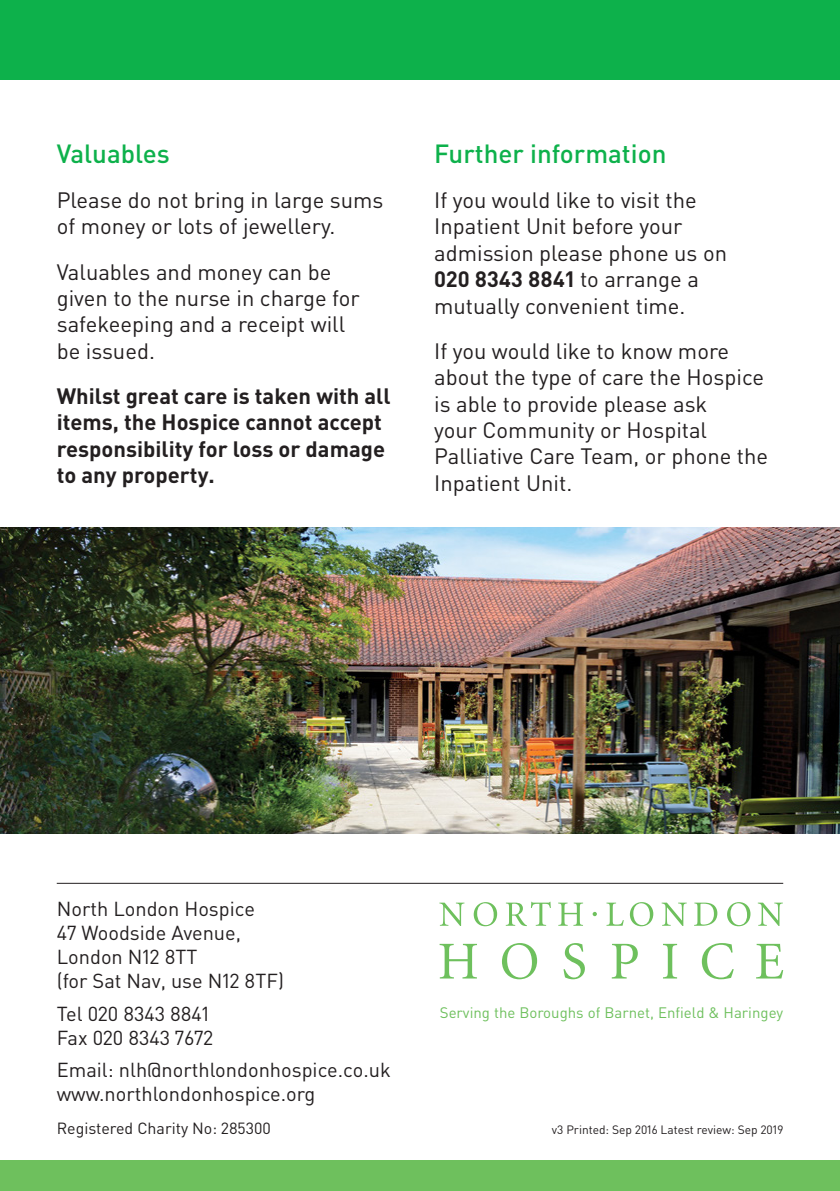
<style>
.page{position:relative;width:840px;height:1191px;background:#fff}
.page>*{position:absolute;margin:0;border:0;box-sizing:border-box;transform-origin:0 0}
.t1{font:500 26px "DIN Pro";color:#0db14b}
.t2{font:22px/26.4px "DIN Pro";color:#231f20}
.t3{font:700 22px/26.4px "DIN Pro";color:#231f20}
.t4{font:20px/24px "DIN Pro";color:#231f20}
.t5{font:16px "DIN Pro";color:#231f20}
.t6{font:15px "DIN Pro";color:#6ec05d}
.t7{font:12px "DIN Pro";color:#231f20}
.s1{font-weight:700}
</style>
<div class="page">
<div style="left:0;top:1160px;width:839px;height:31px;background:#6ec05d"></div>
<div style="left:0;top:0;width:839px;height:79px;background:#0db14b"></div>
<img style="left:0;top:527px;width:839px;height:306px">
<hr style="left:57px;top:882px;width:725px;height:1px;background:#231f20">
<svg style="left:439px;top:902px;width:25px;height:24px"></svg>
<svg style="left:473px;top:902px;width:24px;height:24px"></svg>
<svg style="left:505px;top:901px;width:45px;height:25px"></svg>
<svg style="left:558px;top:902px;width:24px;height:23px"></svg>
<svg style="left:592px;top:912px;width:4px;height:4px"></svg>
<svg style="left:606px;top:902px;width:17px;height:23px"></svg>
<svg style="left:629px;top:902px;width:24px;height:24px"></svg>
<svg style="left:661px;top:902px;width:25px;height:24px"></svg>
<svg style="left:694px;top:902px;width:23px;height:23px"></svg>
<svg style="left:727px;top:902px;width:23px;height:24px"></svg>
<svg style="left:757px;top:902px;width:25px;height:24px"></svg>
<svg style="left:439px;top:944px;width:37px;height:34px"></svg>
<svg style="left:502px;top:943px;width:35px;height:36px"></svg>
<svg style="left:563px;top:943px;width:21px;height:36px"></svg>
<svg style="left:611px;top:944px;width:26px;height:34px"></svg>
<svg style="left:663px;top:944px;width:13px;height:34px"></svg>
<svg style="left:701px;top:943px;width:32px;height:36px"></svg>
<svg style="left:756px;top:944px;width:26px;height:34px"></svg>
<p class="t1" style="left:57px;top:136px;width:114px">Valuables</p>
<p class="t2" style="left:57px;top:186px;width:328px">Please do not bring in large sums of money or lots of jewellery.</p>
<p class="t2" style="left:57px;top:257px;width:304px">Valuables and money can be given to the nurse in charge for safekeeping and a receipt will be issued.</p>
<p class="t3" style="left:57px;top:382px;width:335px">Whilst great care is taken with all items, the Hospice cannot accept responsibility for loss or damage to any property.</p>
<p class="t1" style="left:434px;top:136px;width:234px">Further information</p>
<p class="t2" style="left:434px;top:186px;width:294px">If you would like to visit the<br>Inpatient Unit before your admission please phone us on<br><span class="s1">020 8343 8841</span> to arrange a mutually convenient time.</p>
<p class="t2" style="left:434px;top:337px;width:335px">If you would like to know more about the type of care the Hospice is able to provide please ask<br>your Community or Hospital<br>Palliative Care Team, or phone the<br>Inpatient Unit.</p>
<p class="t4" style="left:57px;top:896px;width:228px">North London Hospice<br>47 Woodside Avenue,<br>London N12 8TT<br>(for Sat Nav, use N12 8TF)</p>
<p class="t4" style="left:57px;top:1000px;width:158px">Tel 020 8343 8841<br>Fax 020 8343 7672</p>
<p class="t4" style="left:57px;top:1057px;width:335px">Email: nlh@northlondonhospice.co.uk www.northlondonhospice.org</p>
<p class="t6" style="left:439px;top:1002px;width:344px">Serving the Boroughs of Barnet, Enfield &amp; Haringey</p>
<p class="t5" style="left:57px;top:1117px;width:215px">Registered Charity No: 285300</p>
<p class="t7" style="left:551px;top:1121px;width:233px">v3 Printed: Sep 2016 Latest review: Sep 2019</p>
</div>
